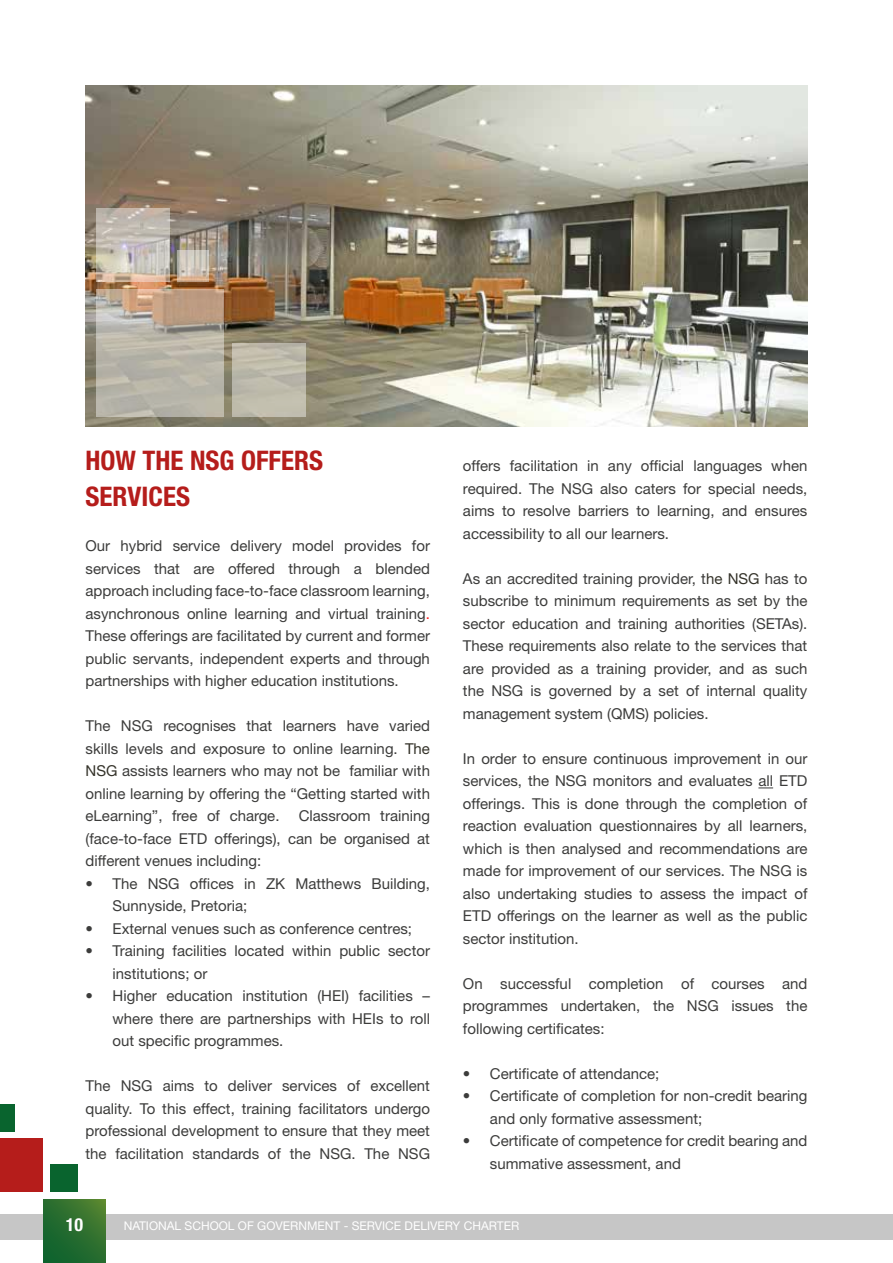
<style>
.page{position:relative;width:893px;height:1263px;background:#fff}
.page>*{position:absolute;margin:0;border:0;box-sizing:border-box;transform-origin:0 0}
.t1{font:700 condensed 27px/36px "Helvetica Neue LT Std";color:#b51d1b}
.t2{font:700 condensed 18px "Helvetica Neue LT Std";color:#fff}
.t3{font:15px/22.5px "Helvetica Neue LT Std";color:#3c3c3b;text-align:justify}
.t4{font:12px "Helvetica Neue LT Std";color:#fff}
.s1{color:#ff1a1a}
.s2{color:#343229}
</style>
<div class="page">
<div style="left:0;top:1214px;width:893px;height:25px;background:#c6c6c6"></div>
<svg style="left:44px;top:1200px;width:61px;height:63px;background:#2a6e2e"></svg>
<div style="left:0;top:1138px;width:43px;height:54px;background:#b51d1b"></div>
<div style="left:50px;top:1165px;width:27px;height:27px;background:#09642e"></div>
<div style="left:0;top:1104px;width:15px;height:27px;background:#09642e"></div>
<svg style="left:758px;top:787px;width:15px;height:1px"></svg>
<img style="left:85px;top:85px;width:723px;height:342px">
<svg style="left:97px;top:289px;width:127px;height:127px;background:#b9afa1"></svg>
<div style="left:232px;top:343px;width:73px;height:73px;background:linear-gradient(to right,#bfbbab,#bebbac)"></div>
<svg style="left:97px;top:208px;width:73px;height:73px;background:#c7beb4"></svg>
<svg style="left:177px;top:250px;width:31px;height:31px"></svg>
<h1 class="t1" style="left:86px;top:442px;width:239px">HOW THE NSG OFFERS<br>SERVICES</h1>
<p class="t3" style="left:86px;top:534px;width:346px">Our hybrid service delivery model provides for services that are offered through a blended approach including face-to-face classroom learning, asynchronous online learning and virtual training<span class="s1">.<br></span>These offerings are facilitated by current and former public servants, independent experts and through partnerships with higher education institutions.</p>
<p class="t3" style="left:86px;top:714px;width:346px">The NSG recognises that learners have varied skills levels and exposure to online learning. <span class="s2">The NSG</span> assists learners who may not be familiar with online learning by offering the “Getting started with eLearning”, free of charge.</p>
<p class="t3" style="left:86px;top:804px;width:346px;text-indent:213px">Classroom training (face-to-face ETD offerings), can be organised at different venues including:</p>
<p class="t3" style="left:113px;top:872px;width:319px;text-indent:-27px">• The NSG offices in ZK Matthews Building,<br>Sunnyside, Pretoria;</p>
<p class="t3" style="left:86px;top:917px;width:328px">• External venues such as conference centres;</p>
<p class="t3" style="left:113px;top:939px;width:319px;text-indent:-27px">• Training facilities located within public sector institutions; or</p>
<p class="t3" style="left:113px;top:984px;width:319px;text-indent:-27px">• Higher education institution (HEI) facilities – where there are partnerships with HEIs to roll out specific programmes.</p>
<p class="t3" style="left:86px;top:1074px;width:346px">The NSG aims to deliver services of excellent quality. To this effect, training facilitators undergo professional development to ensure that they meet the facilitation standards of the NSG. The NSG</p>
<p class="t3" style="left:463px;top:455px;width:346px">offers facilitation in any official languages when required. The NSG also caters for special needs, aims to resolve barriers to learning, and ensures accessibility to all our learners.</p>
<p class="t3" style="left:463px;top:567px;width:346px">As an accredited training provider, t<span class="s2">he NSG</span> has to subscribe to minimum requirements as set by the sector education and training authorities (SETAs).<br>These requirements also relate to the services that are provided as a training provider, and as such the NSG is governed by a set of internal quality management system (QMS) policies.</p>
<p class="t3" style="left:463px;top:747px;width:346px">In order to ensure continuous improvement in our services, the NSG monitors and evaluates all ETD offerings. This is done through the completion of reaction evaluation questionnaires by all learners, which is then analysed and recommendations are made for improvement of our services. The NSG is also undertaking studies to assess the impact of ETD offerings on the learner as well as the public sector institution.</p>
<p class="t3" style="left:463px;top:972px;width:346px">On successful completion of courses and programmes undertaken, the NSG issues the following certificates:</p>
<p class="t3" style="left:463px;top:1062px;width:198px">• Certificate of attendance;</p>
<p class="t3" style="left:490px;top:1085px;width:319px;text-indent:-27px">• Certificate of completion for non-credit bearing and only formative assessment;</p>
<p class="t3" style="left:490px;top:1130px;width:319px;text-indent:-27px">• Certificate of competence for credit bearing and summative assessment, and</p>
<p class="t2" style="left:66px;top:1214px;width:19px">10</p>
<p class="t4" style="left:124px;top:1218px;width:397px">NATIONAL SCHOOL OF GOVERNMENT - SERVICE DELIVERY CHARTER</p>
</div>
